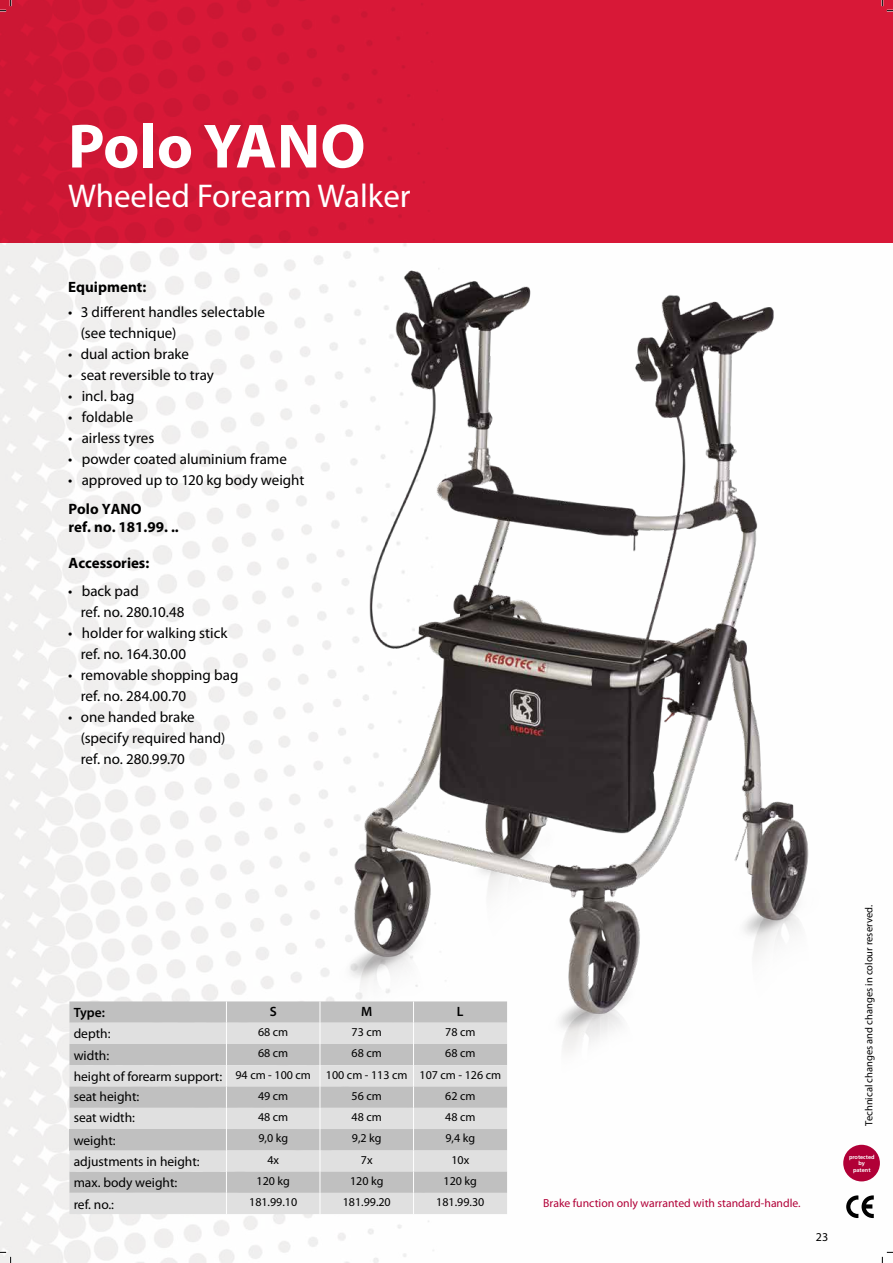
<style>
.page{position:relative;width:893px;height:1263px;background:#fff}
.page>*{position:absolute;margin:0;border:0;box-sizing:border-box;transform-origin:0 0}
.t1{font:700 63px "Myriad Pro";color:#fff}
.t2{font:33px "Myriad Pro";color:#fff}
.t3{font:15px/21px "Myriad Pro";color:#000}
.t4{font:700 15px/18.8px "Myriad Pro";color:#000}
.t5{font:13.5px "Myriad Pro";color:#000}
.t6{font:600 13.5px "Myriad Pro";color:#000}
.t7{font:12px "Myriad Pro";color:#000}
.t8{font:11.7px "Myriad Pro";color:#b10037}
.t9{font:10.5px "Myriad Pro";color:#000}
.t10{font:700 5.7px/6.8px "Frutiger LT Std";color:#fff;text-align:center}
</style>
<div class="page">
<img style="left:0;top:0;width:893px;height:1263px">
<div style="left:843px;top:1145px;width:37px;height:36px;background:#b10037;border-radius:50%"></div>
<svg style="left:846px;top:1195px;width:28px;height:23px"></svg>
<img style="left:294px;top:242px;width:577px;height:834px">
<svg style="left:69px;top:1001px;width:438px;height:213px;background:#d0d0d0"></svg>
<svg style="left:0;top:0;width:12px;height:12px"></svg>
<svg style="left:0;top:1251px;width:12px;height:12px"></svg>
<svg style="left:881px;top:0;width:12px;height:12px"></svg>
<svg style="left:881px;top:1251px;width:12px;height:12px"></svg>
<h1 class="t1" style="left:68px;top:105px;width:299px">Polo YANO</h1>
<h2 class="t2" style="left:68px;top:175px;width:344px">Wheeled Forearm Walker</h2>
<p class="t4" style="left:68px;top:277px;width:80px">Equipment:</p>
<p class="t3" style="left:81px;top:301px;width:186px;text-indent:-13px">• 3 different handles selectable (see technique)</p>
<p class="t3" style="left:68px;top:343px;width:122px">• dual action brake</p>
<p class="t3" style="left:68px;top:364px;width:147px">• seat reversible to tray</p>
<p class="t3" style="left:68px;top:385px;width:68px">• incl. bag</p>
<p class="t3" style="left:68px;top:406px;width:67px">• foldable</p>
<p class="t3" style="left:68px;top:427px;width:88px">• airless tyres</p>
<p class="t3" style="left:68px;top:448px;width:221px">• powder coated aluminium frame</p>
<p class="t3" style="left:68px;top:469px;width:238px">• approved up to 120 kg body weight</p>
<p class="t4" style="left:69px;top:499px;width:112px">Polo YANO<br>ref. no. 181.99. ..</p>
<p class="t4" style="left:69px;top:553px;width:82px">Accessories:</p>
<p class="t3" style="left:81px;top:580px;width:105px;text-indent:-13px">• back pad<br>ref. no. 280.10.48</p>
<p class="t3" style="left:81px;top:622px;width:148px;text-indent:-13px">• holder for walking stick ref. no. 164.30.00</p>
<p class="t3" style="left:81px;top:664px;width:159px;text-indent:-13px">• removable shopping bag ref. no. 284.00.70</p>
<p class="t3" style="left:81px;top:706px;width:146px;text-indent:-13px">• one handed brake (specify required hand) ref. no. 280.99.70</p>
<p class="t6" style="left:74px;top:1004px;width:33px">Type:</p>
<p class="t6" style="left:270px;top:1003px;width:9px">S</p>
<p class="t6" style="left:361px;top:1003px;width:13px">M</p>
<p class="t6" style="left:457px;top:1003px;width:8px">L</p>
<p class="t5" style="left:74px;top:1025px;width:38px">depth:</p>
<p class="t7" style="left:258px;top:1024px;width:32px">68 cm</p>
<p class="t7" style="left:352px;top:1024px;width:32px">73 cm</p>
<p class="t7" style="left:445px;top:1024px;width:32px">78 cm</p>
<p class="t5" style="left:74px;top:1047px;width:37px">width:</p>
<p class="t7" style="left:258px;top:1046px;width:32px">68 cm</p>
<p class="t7" style="left:352px;top:1046px;width:32px">68 cm</p>
<p class="t7" style="left:445px;top:1046px;width:32px">68 cm</p>
<p class="t5" style="left:74px;top:1068px;width:239px">height of forearm support: <sup>94</sup> <sup>cm</sup> <sup>-</sup> <sup>100</sup> <sup>cm</sup></p>
<p class="t7" style="left:326px;top:1067px;width:177px">100 cm - 113 cm 107 cm - 126 cm</p>
<p class="t5" style="left:74px;top:1088px;width:67px">seat height:</p>
<p class="t7" style="left:258px;top:1088px;width:32px">49 cm</p>
<p class="t7" style="left:352px;top:1088px;width:32px">56 cm</p>
<p class="t7" style="left:445px;top:1088px;width:32px">62 cm</p>
<p class="t5" style="left:74px;top:1109px;width:63px">seat width:</p>
<p class="t7" style="left:258px;top:1109px;width:32px">48 cm</p>
<p class="t7" style="left:352px;top:1109px;width:32px">48 cm</p>
<p class="t7" style="left:445px;top:1109px;width:32px">48 cm</p>
<p class="t5" style="left:74px;top:1132px;width:43px">weight:</p>
<p class="t7" style="left:258px;top:1131px;width:31px">9,0 kg</p>
<p class="t7" style="left:352px;top:1131px;width:31px">9,2 kg</p>
<p class="t7" style="left:445px;top:1131px;width:31px">9,4 kg</p>
<p class="t5" style="left:74px;top:1153px;width:127px">adjustments in height:</p>
<p class="t7" style="left:267px;top:1152px;width:13px">4x</p>
<p class="t7" style="left:361px;top:1152px;width:13px">7x</p>
<p class="t7" style="left:451px;top:1152px;width:19px">10x</p>
<p class="t5" style="left:74px;top:1174px;width:105px">max. body weight:</p>
<p class="t7" style="left:257px;top:1173px;width:35px">120 kg</p>
<p class="t7" style="left:350px;top:1173px;width:35px">120 kg</p>
<p class="t7" style="left:444px;top:1173px;width:35px">120 kg</p>
<p class="t5" style="left:74px;top:1196px;width:42px">ref. no.:</p>
<p class="t7" style="left:249px;top:1195px;width:50px">181.99.10</p>
<p class="t7" style="left:343px;top:1195px;width:50px">181.99.20</p>
<p class="t7" style="left:436px;top:1195px;width:50px">181.99.30</p>
<p class="t8" style="left:543px;top:1195px;width:259px">Brake function only warranted with standard-handle.</p>
<p class="t7" style="left:816px;top:1229px;width:14px">23</p>
<p class="t9" style="left:862px;top:1126px;width:222px;rotate:-90deg">Technical changes and changes in colour reserved.</p>
<p class="t10" style="left:849px;top:1153px;width:27px">protected by<br>patent</p>
</div>
